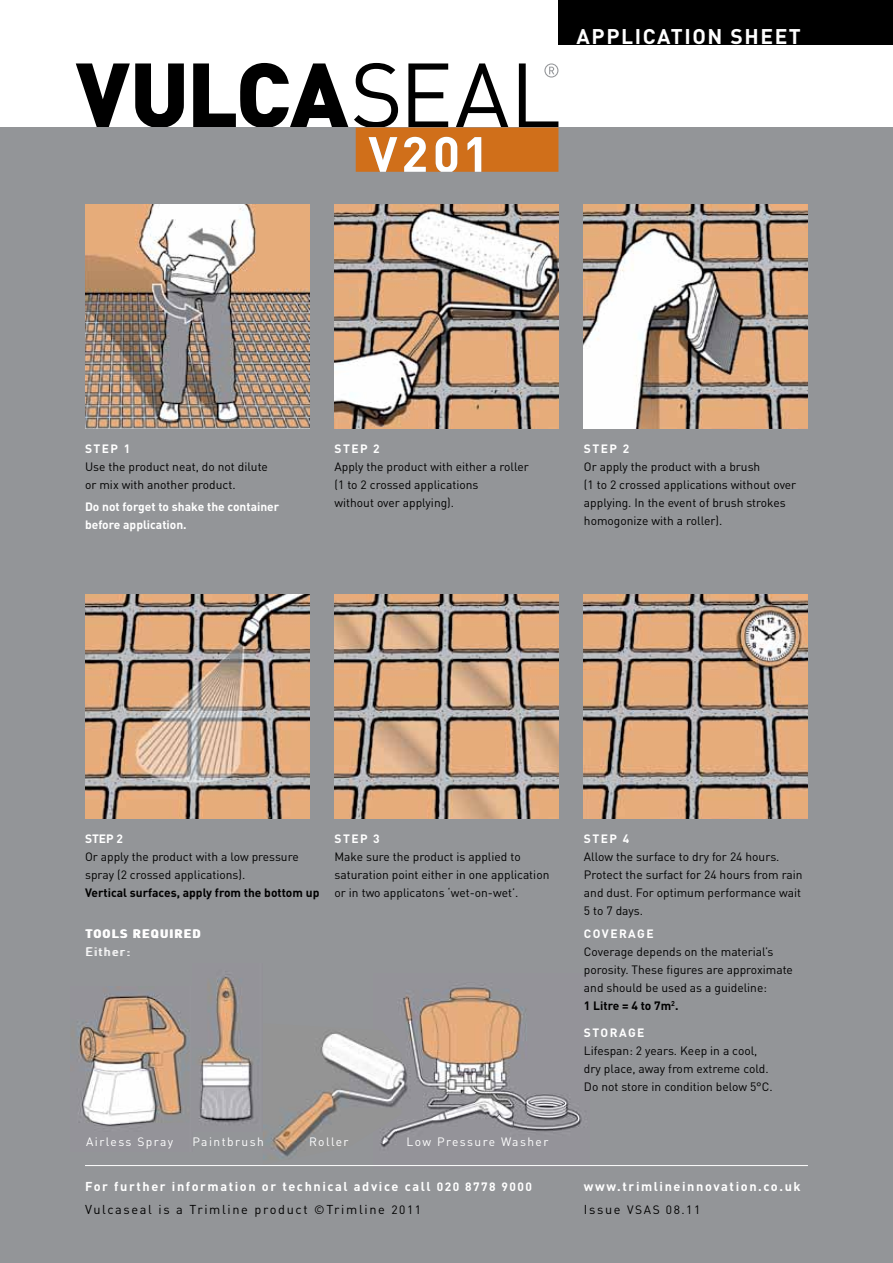
<style>
.page{position:relative;width:893px;height:1263px;background:#fff}
.page>*{position:absolute;margin:0;border:0;box-sizing:border-box;transform-origin:0 0}
.t1{font:700 21px "DIN";letter-spacing:.075em;color:#fff}
.t2{font:700 12.75px/22.5px "DIN";letter-spacing:.125em;color:#fff}
.t3{font:12px/18px "DIN";color:#000}
.t4{font:700 12px/18px "DIN";color:#fff}
.t5{font:12px "DIN";letter-spacing:.12em;color:#fff}
.t6{font:700 12px "DIN";color:#000}
.t7{font:700 12px "DIN";letter-spacing:.12em;color:#fff}
.s1{font-weight:700}
.s2{font-size:12px}
.s3{font-weight:400;color:#000}
.s4{font-weight:400;font-size:12px;color:#000}
.s5{font-size:12.75px}
</style>
<div class="page">
<svg style="left:76px;top:63px;width:108px;height:65px"></svg>
<div style="left:0;top:128px;width:893px;height:1135px;background:#939598"></div>
<img style="left:403px;top:985px;width:179px;height:147px">
<img style="left:78px;top:986px;width:111px;height:141px">
<img style="left:263px;top:1023px;width:151px;height:136px">
<img style="left:198px;top:971px;width:56px;height:154px">
<hr style="left:85px;top:1165px;width:723px;height:1px;background:#fff">
<img style="left:85px;top:204px;width:224px;height:224px">
<img style="left:334px;top:204px;width:224px;height:224px">
<img style="left:584px;top:204px;width:224px;height:224px">
<img style="left:85px;top:594px;width:224px;height:224px">
<img style="left:334px;top:594px;width:224px;height:224px">
<img style="left:584px;top:594px;width:224px;height:224px">
<svg style="left:193px;top:63px;width:365px;height:109px"></svg>
<div style="left:558px;top:0;width:335px;height:44px;background:#000"></div>
<h1 class="t1" style="left:577px;top:23px;width:226px">APPLICATION SHEET</h1>
<p class="t4" style="left:85px;top:439px;width:47px">STEP 1</p>
<p class="t3" style="left:85px;top:457px;width:184px">Use the product neat, do not dilute or mix with another product.</p>
<p class="t4" style="left:85px;top:497px;width:196px">Do not forget to shake the container before application.</p>
<p class="t4" style="left:334px;top:439px;width:47px">STEP 2</p>
<p class="t3" style="left:334px;top:457px;width:196px">Apply the product with either a roller (1 to 2 crossed applications<br>without over applying).</p>
<p class="t4" style="left:584px;top:439px;width:47px">STEP 2</p>
<p class="t3" style="left:584px;top:457px;width:214px">Or apply the product with a brush<br>(1 to 2 crossed applications without over applying. In the event of brush strokes homogonize with a roller).</p>
<p class="t4" style="left:85px;top:829px;width:40px">STEP 2</p>
<p class="t3" style="left:85px;top:848px;width:215px">Or apply the product with a low pressure spray (2 crossed applications).</p>
<p class="t6" style="left:85px;top:885px;width:236px">Vertical surfaces, apply from the bottom up</p>
<p class="t7" style="left:85px;top:926px;width:117px">TOOLS REQUIRED</p>
<p class="t5" style="left:85px;top:944px;width:46px">Either:</p>
<p class="t4" style="left:334px;top:829px;width:47px">STEP 3</p>
<p class="t3" style="left:334px;top:848px;width:216px">Make sure the product is applied to saturation point either in one application or in two applicatons ‘wet-on-wet’.</p>
<p class="t4" style="left:584px;top:829px;width:47px">STEP 4</p>
<p class="t3" style="left:584px;top:848px;width:220px">Allow the surface to dry for 24 hours.<br>Protect the surfact for 24 hours from rain and dust. For optimum performance wait<br>5 to 7 days.</p>
<p class="t7" style="left:584px;top:926px;width:71px">COVERAGE</p>
<p class="t3" style="left:584px;top:943px;width:210px">Coverage depends on the material’s porosity. These figures are approximate and should be used as a guideline:<br><span class="s1">1 Litre = 4 to 7m</span><sup>2</sup><span class="s1">.</span></p>
<p class="t7" style="left:584px;top:1024px;width:62px">STORAGE</p>
<p class="t3" style="left:584px;top:1041px;width:190px">Lifespan: 2 years. Keep in a cool, dry place, away from extreme cold.<br>Do not store in condition below 5°C.</p>
<p class="t5" style="left:86px;top:1134px;width:89px">Airless Spray</p>
<p class="t5" style="left:406px;top:1134px;width:143px">Low Pressure Washer</p>
<p class="t5" style="left:192px;top:1134px;width:73px">Paintbrush</p>
<p class="t5" style="left:309px;top:1134px;width:41px">Roller</p>
<p class="t2" style="left:85px;top:1175px;width:448px">For further information or technical advice call <span class="s2">020 8778 9000<br></span><span class="s3">Vulcaseal is a Trimline product</span> <span class="s4">©</span><span class="s3">Trimline</span> <span class="s4">2011</span></p>
<p class="t2" style="left:584px;top:1175px;width:218px">www.trimlineinnovation.co.uk</p>
<p class="t3" style="left:584px;top:1200px;width:118px"><span class="s5">Issue</span> VSAS 08.11</p>
</div>
